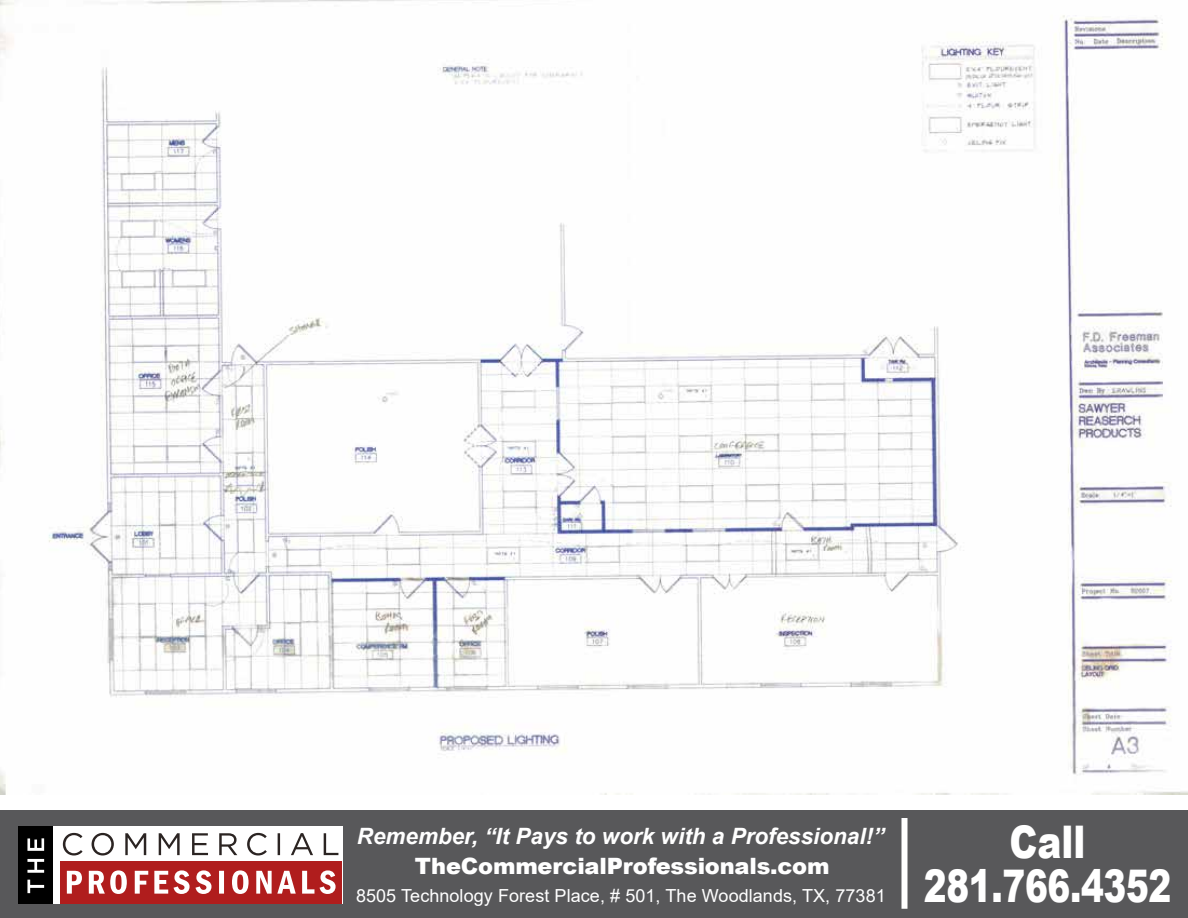
<style>
.page{position:relative;width:1188px;height:918px;background:#fff}
.page>*{position:absolute;margin:0;border:0;box-sizing:border-box;transform-origin:0 0}
.t1{font:900 45px/43.5px "Arial";letter-spacing:-.01em;color:#fff;text-align:center;scale:.8 1}
.t2{font:italic 700 22.5px "Arial";color:#fff}
.t3{font:900 22.5px "Arial";letter-spacing:-.01em;color:#fff}
.t4{font:18px "Arial";letter-spacing:.005em;color:#fff}
</style>
<div class="page">
<div style="left:0;top:810px;width:1188px;height:108px;background:#58585a"></div>
<div style="left:901px;top:818px;width:6px;height:91px;background:#fff"></div>
<div style="left:53px;top:826px;width:289px;height:78px;background:#fff"></div>
<div style="left:60px;top:861px;width:282px;height:43px;background:#b01d1d"></div>
<svg style="left:63px;top:833px;width:275px;height:23px"></svg>
<svg style="left:67px;top:870px;width:269px;height:24px"></svg>
<div style="left:18px;top:826px;width:35px;height:78px;background:#000"></div>
<svg style="left:27px;top:838px;width:17px;height:55px"></svg>
<img style="left:0;top:0;width:1188px;height:795px">
<p class="t2" style="left:357px;top:821px;width:529px">Remember, “It Pays to work with a Professional!”</p>
<p class="t3" style="left:415px;top:849px;width:416px">TheCommercialProfessionals.com</p>
<p class="t4" style="left:356px;top:883px;width:531px">8505 Technology Forest Place, # 501, The Woodlands, TX, 77381</p>
<h1 class="t1" style="left:924px;top:819px;width:311px">Call<br>281.766.4352</h1>
</div>
